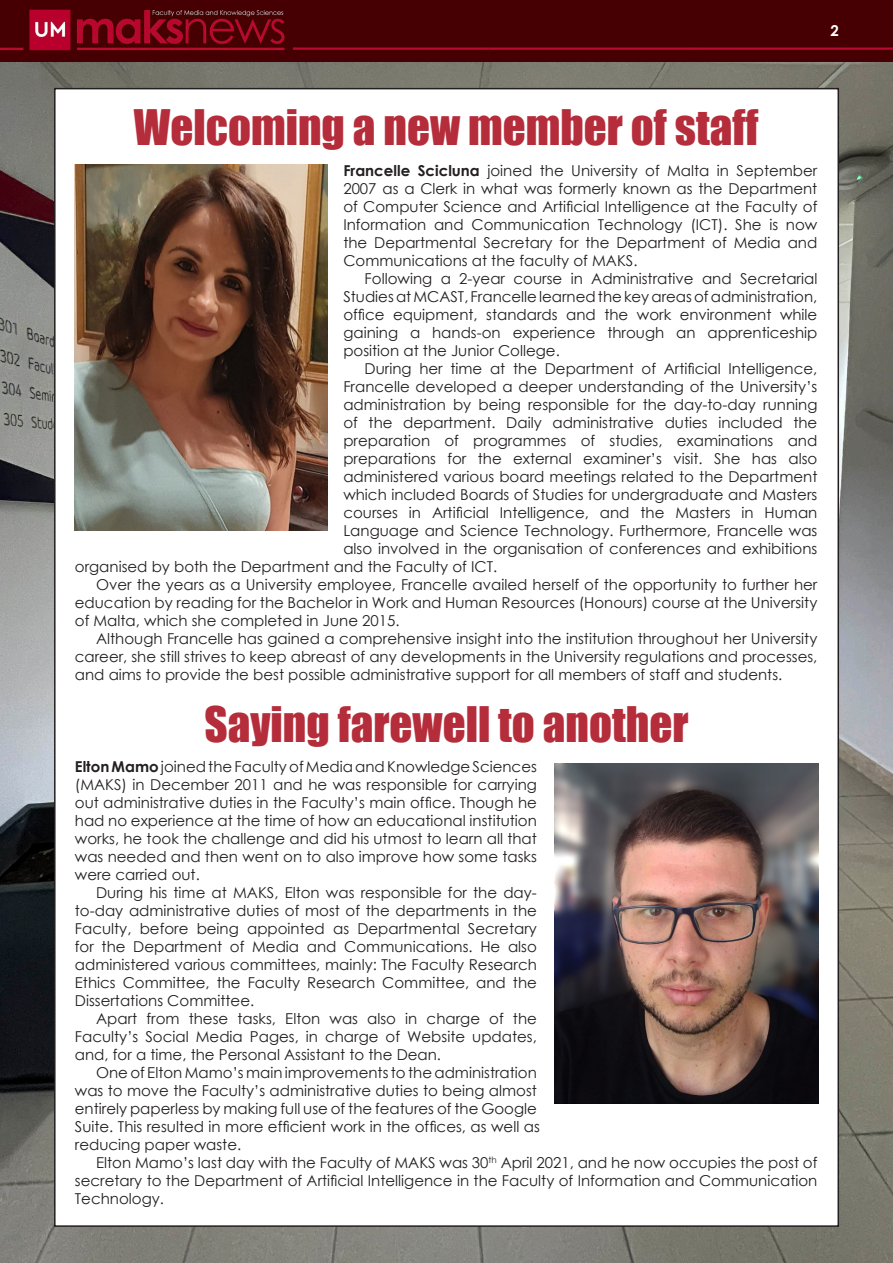
<style>
.page{position:relative;width:893px;height:1263px;background:#fff}
.page>*{position:absolute;margin:0;border:0;box-sizing:border-box;transform-origin:0 0}
.t1{font:45px "Impact";color:#b52d3b}
.t2{font:15px/18px "Century Gothic";color:#231f20;text-align:justify}
.t3{font:700 15px "Century Gothic";color:#fff}
.s1{font-weight:700}
</style>
<div class="page">
<img style="left:0;top:0;width:893px;height:1263px">
<div style="left:55px;top:89px;width:783px;height:1137px;background:#fff"></div>
<img style="left:75px;top:164px;width:253px;height:366px">
<img style="left:554px;top:763px;width:264px;height:341px">
<p class="t3" style="left:831px;top:19px;width:10px">2</p>
<h1 class="t1" style="left:134px;top:93px;width:626px">Welcoming a new member of staff</h1>
<p class="t2" style="left:343px;top:161px;width:476px"><span class="s1">Francelle Scicluna</span> joined the University of Malta in September 2007 as a Clerk in what was formerly known as the Department of Computer Science and Artificial Intelligence at the Faculty of Information and Communication Technology (ICT). She is now the Departmental Secretary for the Department of Media and Communications at the faculty of MAKS.</p>
<p class="t2" style="left:343px;top:269px;width:476px;text-indent:21px">Following a 2-year course in Administrative and Secretarial Studies at MCAST, Francelle learned the key areas of administration, office equipment, standards and the work environment while gaining a hands-on experience through an apprenticeship position at the Junior College.</p>
<p class="t2" style="left:365px;top:359px;width:454px">During her time at the Department of Artificial Intelligence,</p>
<p class="t2" style="left:343px;top:377px;width:476px">Francelle developed a deeper understanding of the University’s</p>
<p class="t2" style="left:343px;top:395px;width:476px">administration by being responsible for the day-to-day running</p>
<p class="t2" style="left:343px;top:413px;width:476px">of the department. Daily administrative duties included the</p>
<p class="t2" style="left:343px;top:431px;width:475px">preparation of programmes of studies, examinations and</p>
<p class="t2" style="left:343px;top:449px;width:476px">preparations for the external examiner’s visit. She has also</p>
<p class="t2" style="left:343px;top:467px;width:476px">administered various board meetings related to the Department</p>
<p class="t2" style="left:343px;top:485px;width:476px">which included Boards of Studies for undergraduate and Masters</p>
<p class="t2" style="left:343px;top:503px;width:476px">courses in Artificial Intelligence, and the Masters in Human</p>
<p class="t2" style="left:343px;top:521px;width:475px">Language and Science Technology. Furthermore, Francelle was</p>
<p class="t2" style="left:343px;top:539px;width:476px">also involved in the organisation of conferences and exhibitions</p>
<p class="t2" style="left:75px;top:557px;width:424px">organised by both the Department and the Faculty of ICT.</p>
<p class="t2" style="left:96px;top:575px;width:723px">Over the years as a University employee, Francelle availed herself of the opportunity to further her</p>
<p class="t2" style="left:75px;top:593px;width:744px">education by reading for the Bachelor in Work and Human Resources (Honours) course at the University</p>
<p class="t2" style="left:75px;top:611px;width:326px">of Malta, which she completed in June 2015.</p>
<p class="t2" style="left:96px;top:629px;width:723px">Although Francelle has gained a comprehensive insight into the institution throughout her University</p>
<p class="t2" style="left:75px;top:647px;width:744px">career, she still strives to keep abreast of any developments in the University regulations and processes,</p>
<p class="t2" style="left:75px;top:665px;width:709px">and aims to provide the best possible administrative support for all members of staff and students.</p>
<h1 class="t1" style="left:204px;top:689px;width:485px">Saying farewell to another</h1>
<p class="t2" style="left:75px;top:757px;width:464px"><span class="s1">Elton Mamo</span> joined the Faculty of Media and Knowledge Sciences (MAKS) in December 2011 and he was responsible for carrying out administrative duties in the Faculty’s main office. Though he had no experience at the time of how an educational institution works, he took the challenge and did his utmost to learn all that was needed and then went on to also improve how some tasks were carried out.</p>
<p class="t2" style="left:75px;top:883px;width:464px;text-indent:21px">During his time at MAKS, Elton was responsible for the day&shy;to-day administrative duties of most of the departments in the Faculty, before being appointed as Departmental Secretary for the Department of Media and Communications. He also administered various committees, mainly: The Faculty Research Ethics Committee, the Faculty Research Committee, and the Dissertations Committee.</p>
<p class="t2" style="left:75px;top:1009px;width:464px;text-indent:21px">Apart from these tasks, Elton was also in charge of the Faculty’s Social Media Pages, in charge of Website updates, and, for a time, the Personal Assistant to the Dean.</p>
<p class="t2" style="left:75px;top:1063px;width:466px;text-align:left;text-indent:21px">One of Elton Mamo’s main improvements to the administration was to move the Faculty’s administrative duties to being almost entirely paperless by making full use of the features of the Google Suite. This resulted in more efficient work in the offices, as well as reducing paper waste.</p>
<p class="t2" style="left:75px;top:1153px;width:744px;text-indent:21px">Elton Mamo’s last day with the Faculty of MAKS was 30<sup>th</sup> April 2021, and he now occupies the post of secretary to the Department of Artificial Intelligence in the Faculty of Information and Communication Technology.</p>
</div>
